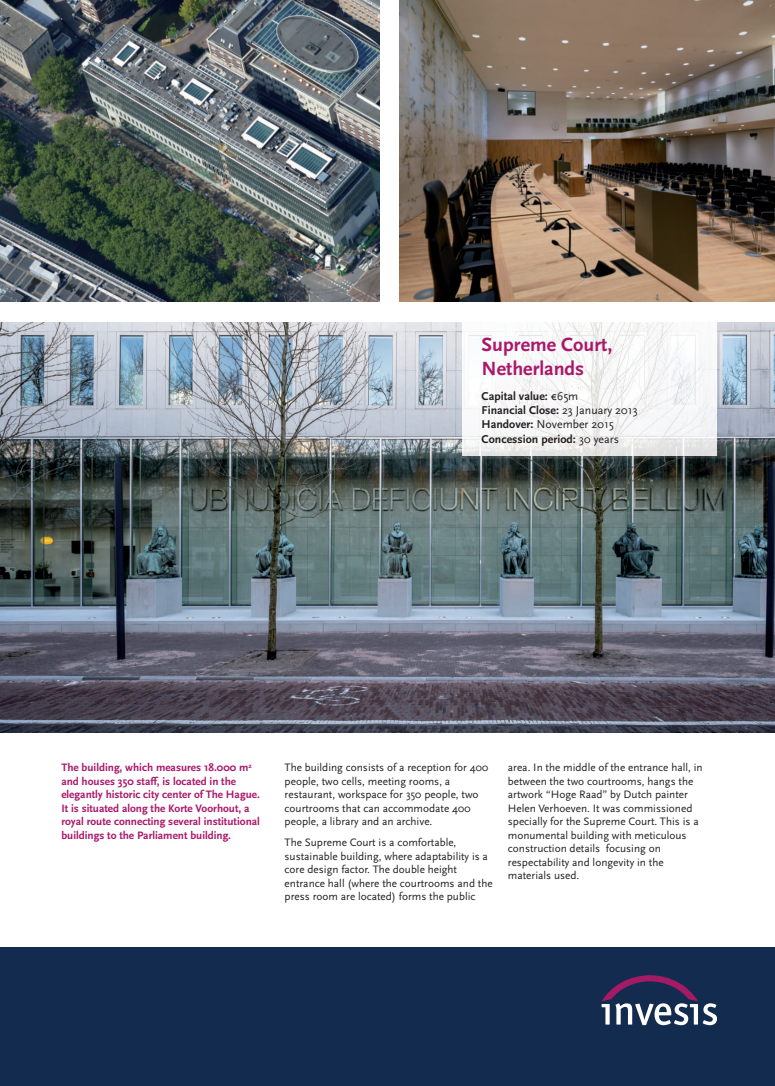
<style>
.page{position:relative;width:775px;height:1086px;background:#fff}
.page>*{position:absolute;margin:0;border:0;box-sizing:border-box;transform-origin:0 0}
.t1{font:700 20px/24px "Scala Sans Pro";color:#aa1769}
.t2{font:700 11.88px/14.2px "Scala Sans Pro";color:#231f20}
.t3{font:11.25px/13.5px "Scala Sans Pro";color:#231f20}
.t4{font:700 11.25px/13.5px "Scala Sans Pro";color:#aa1769}
.s1{font-weight:400}
</style>
<div class="page">
<div style="left:0;top:947px;width:774px;height:138px;background:#142b50"></div>
<svg style="left:601px;top:975px;width:115px;height:50px"></svg>
<img style="left:0;top:322px;width:774px;height:410px">
<img style="left:0;top:0;width:379px;height:301px">
<img style="left:399px;top:0;width:375px;height:301px">
<img style="left:462px;top:322px;width:254px;height:133px">
<p class="t1" style="left:481px;top:334px;width:132px">Supreme Court,<br>Netherlands</p>
<p class="t2" style="left:481px;top:390px;width:157px">Capital value: <span class="s1">€65m<br></span>Financial Close: <span class="s1">23 January 2013<br></span>Handover: <span class="s1">November 2015<br></span>Concession period: <span class="s1">30 years</span></p>
<p class="t4" style="left:61px;top:761px;width:200px">The building, which measures 18.000 m<sup>2 </sup>and houses 350 staff, is located in the elegantly historic city center of The Hague.<br>It is situated along the Korte Voorhout, a royal route connecting several institutional buildings to the Parliament building.</p>
<p class="t3" style="left:284px;top:761px;width:205px">The building consists of a reception for 400 people, two cells, meeting rooms, a restaurant, workspace for 350 people, two courtrooms that can accommodate 400 people, a library and an archive.</p>
<p class="t3" style="left:284px;top:836px;width:209px">The Supreme Court is a comfortable, sustainable building, where adaptability is a core design factor. The double height entrance hall (where the courtrooms and the press room are located) forms the public</p>
<p class="t3" style="left:507px;top:761px;width:196px">area. In the middle of the entrance hall, in between the two courtrooms, hangs the artwork “Hoge Raad” by Dutch painter Helen Verhoeven. It was commissioned specially for the Supreme Court. This is a monumental building with meticulous construction details focusing on respectability and longevity in the materials used.</p>
</div>
